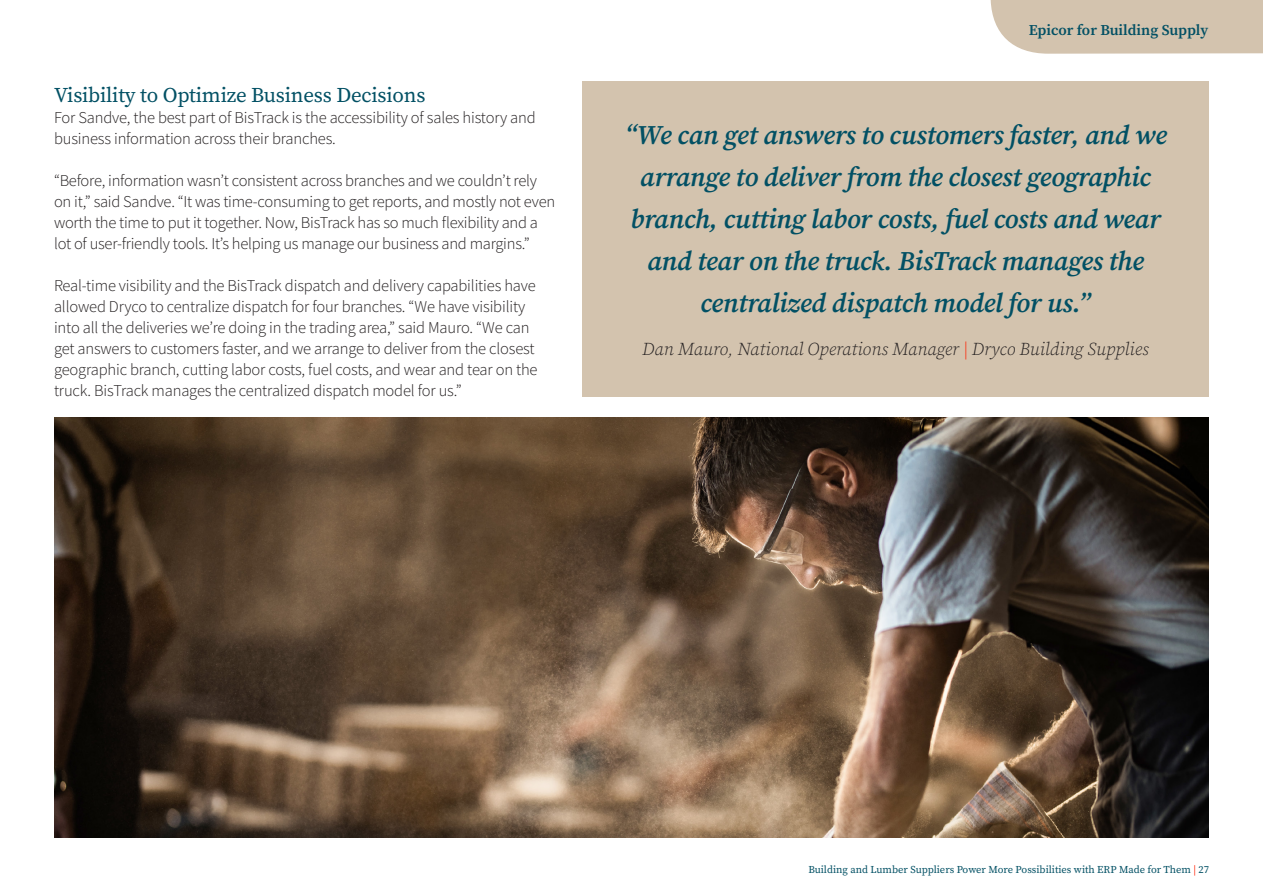
<style>
.page{position:relative;width:1263px;height:893px;background:#fff}
.page>*{position:absolute;margin:0;border:0;box-sizing:border-box;transform-origin:0 0}
.t1{font:italic 600 27px/42px "Source Serif Pro";letter-spacing:-.01em;color:#025064;text-align:center}
.t2{font:21px "Source Serif Pro";letter-spacing:-.01em;color:#025064}
.Author{font:italic 300 18px "Source Serif Pro";color:#231f20}
.Body_Copy{font:300 16.5px/21px "Source Sans Pro";letter-spacing:-.01em;color:#231f20}
.t3{font:600 15px "Source Serif Pro";color:#025064}
.t4{font:10.5px "Source Serif Pro";color:#025064}
.s1{color:#ff2102}
</style>
<div class="page">
<div style="left:991px;top:0;width:272px;height:54px;background:#d3c3ae"></div>
<div style="left:582px;top:81px;width:627px;height:315px;background:#d3c3ae"></div>
<img style="left:54px;top:417px;width:1155px;height:420px">
<h2 class="t2" style="left:54px;top:81px;width:373px">Visibility to Optimize Business Decisions</h2>
<p class="Body_Copy" style="left:54px;top:107px;width:483px">For Sandve, the best part of BisTrack is the accessibility of sales history and business information across their branches.</p>
<p class="Body_Copy" style="left:54px;top:170px;width:503px">“Before, information wasn’t consistent across branches and we couldn’t rely on it,” said Sandve. “It was time-consuming to get reports, and mostly not even worth the time to put it together. Now, BisTrack has so much flexibility and a lot of user-friendly tools. It’s helping us manage our business and margins.”</p>
<p class="Body_Copy" style="left:54px;top:275px;width:485px">Real-time visibility and the BisTrack dispatch and delivery capabilities have allowed Dryco to centralize dispatch for four branches. “We have visibility into all the deliveries we’re doing in the trading area,” said Mauro. “We can get answers to customers faster, and we arrange to deliver from the closest geographic branch, cutting labor costs, fuel costs, and wear and tear on the truck. BisTrack manages the centralized dispatch model for us.”</p>
<p class="t3" style="left:1029px;top:19px;width:181px">Epicor for Building Supply</p>
<p class="t1" style="left:624px;top:114px;width:544px">“We can get answers to customers faster, and we arrange to deliver from the closest geographic branch, cutting labor costs, fuel costs and wear and tear on the truck. BisTrack manages the centralized dispatch model for us.”</p>
<p class="Author" style="left:642px;top:338px;width:508px">Dan Mauro, National Operations Manager <span class="s1">|</span> Dryco Building Supplies</p>
<p class="t4" style="left:808px;top:862px;width:402px">Building and Lumber Suppliers Power More Possibilities with ERP Made for Them <span class="s1">|</span> 27</p>
</div>
